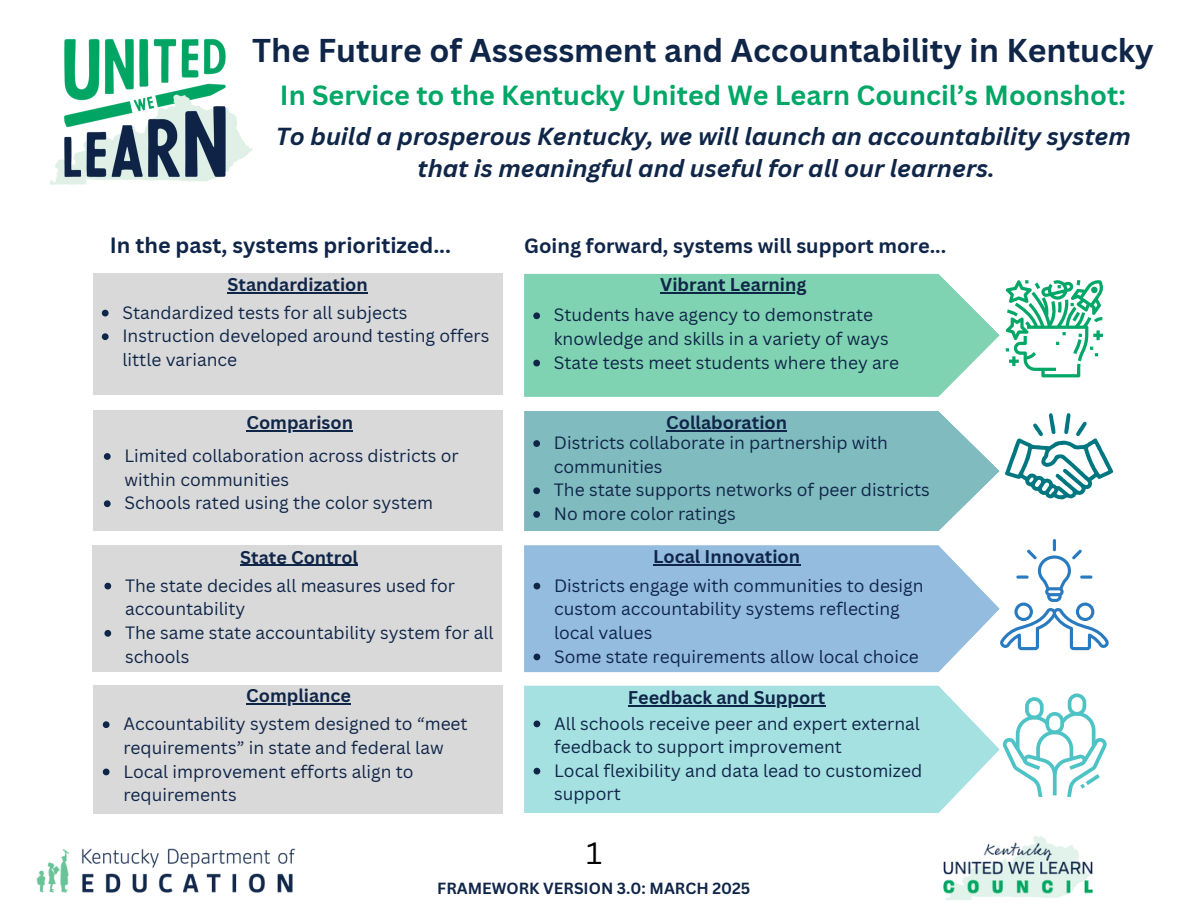
<style>
.page{position:relative;width:1188px;height:918px;background:#fff}
.page>*{position:absolute;margin:0;border:0;box-sizing:border-box;transform-origin:0 0}
.t1{font:700 32.1px "Canva Sans";color:#102649}
.t2{font:30px "Canva Sans";color:#000}
.t3{font:700 27px "Canva Sans";color:#00a766}
.t4{font:italic 700 24px/32.5px "Canva Sans";color:#102649;text-align:center}
.t5{font:700 21.45px "Canva Sans";color:#102649}
.t6{font:700 19.95px "Canva Sans";color:#102649}
.t7{font:700 18px "Canva Sans";color:#102649}
.t8{font:17.4px/23.7px "Canva Sans";color:#102649}
.t9{font:700 15.75px "Canva Sans";color:#102649}
</style>
<div class="page">
<img style="left:36px;top:848px;width:259px;height:45px">
<img style="left:943px;top:836px;width:150px;height:64px">
<img style="left:49px;top:39px;width:203px;height:146px">
<svg style="left:999px;top:539px;width:110px;height:111px"></svg>
<svg style="left:1003px;top:693px;width:103px;height:104px"></svg>
<svg style="left:1005px;top:413px;width:108px;height:87px"></svg>
<svg style="left:1006px;top:280px;width:97px;height:97px"></svg>
<div style="left:93px;top:274px;width:409px;height:121px;background:#d9d9d9"></div>
<hr style="left:228px;top:292px;width:140px;height:1px;background:#102649">
<svg style="left:102px;top:310px;width:7px;height:6px"></svg>
<svg style="left:102px;top:333px;width:7px;height:7px"></svg>
<svg style="left:524px;top:274px;width:475px;height:123px;background:#87d5b6"></svg>
<hr style="left:660px;top:292px;width:147px;height:1px;background:#102649">
<svg style="left:533px;top:312px;width:7px;height:7px"></svg>
<svg style="left:533px;top:360px;width:7px;height:6px"></svg>
<div style="left:93px;top:411px;width:409px;height:120px;background:#d9d9d9"></div>
<hr style="left:247px;top:430px;width:106px;height:1px;background:#102649">
<svg style="left:104px;top:453px;width:7px;height:7px"></svg>
<svg style="left:104px;top:500px;width:7px;height:7px"></svg>
<div style="left:524px;top:411px;width:475px;height:120px;background:#80bbbf"></div>
<hr style="left:666px;top:430px;width:121px;height:1px;background:#102649">
<svg style="left:533px;top:440px;width:7px;height:7px"></svg>
<svg style="left:533px;top:487px;width:7px;height:7px"></svg>
<svg style="left:533px;top:511px;width:7px;height:7px"></svg>
<div style="left:92px;top:546px;width:410px;height:126px;background:#d9d9d9"></div>
<hr style="left:240px;top:565px;width:118px;height:1px;background:#102649">
<svg style="left:104px;top:583px;width:7px;height:6px"></svg>
<svg style="left:104px;top:630px;width:7px;height:7px"></svg>
<div style="left:93px;top:685px;width:409px;height:129px;background:#d9d9d9"></div>
<hr style="left:246px;top:703px;width:105px;height:2px;background:#102649">
<svg style="left:103px;top:721px;width:7px;height:7px"></svg>
<svg style="left:103px;top:769px;width:7px;height:6px"></svg>
<div style="left:524px;top:546px;width:475px;height:126px;background:#94bcdf"></div>
<hr style="left:653px;top:564px;width:147px;height:1px;background:#102649">
<svg style="left:534px;top:583px;width:6px;height:6px"></svg>
<svg style="left:534px;top:654px;width:6px;height:6px"></svg>
<div style="left:524px;top:686px;width:475px;height:127px;background:#a6e1e2"></div>
<hr style="left:628px;top:705px;width:198px;height:2px;background:#102649">
<svg style="left:534px;top:721px;width:6px;height:6px"></svg>
<svg style="left:534px;top:768px;width:6px;height:7px"></svg>
<p class="t1" style="left:252px;top:28px;width:903px">The Future of Assessment and Accountability in Kentucky</p>
<p class="t3" style="left:280px;top:76px;width:848px">In Service to the Kentucky United We Learn Council’s Moonshot:</p>
<p class="t4" style="left:276px;top:119px;width:857px">To build a prosperous Kentucky, we will launch an accountability system that is meaningful and useful for all our learners.</p>
<p class="t5" style="left:110px;top:230px;width:343px">In the past, systems prioritized...</p>
<h4 class="t6" style="left:524px;top:231px;width:424px">Going forward, systems will support more...</h4>
<p class="t7" style="left:228px;top:272px;width:142px">Standardization</p>
<h1 class="t8" style="left:122px;top:300px;width:287px">Standardized tests for all subjects</h1>
<h2 class="t8" style="left:122px;top:324px;width:369px">Instruction developed around testing offers little variance</h2>
<h4 class="t7" style="left:247px;top:410px;width:108px">Comparison</h4>
<p class="t8" style="left:124px;top:443px;width:336px">Limited collaboration across districts or within communities</p>
<p class="t8" style="left:124px;top:491px;width:310px">Schools rated using the color system</p>
<h4 class="t7" style="left:240px;top:545px;width:119px">State Control</h4>
<p class="t8" style="left:125px;top:573px;width:332px">The state decides all measures used for accountability</p>
<p class="t8" style="left:125px;top:620px;width:370px">The same state accountability system for all schools</p>
<h4 class="t7" style="left:246px;top:683px;width:106px">Compliance</h4>
<p class="t8" style="left:123px;top:712px;width:346px">Accountability system designed to “meet requirements” in state and federal law</p>
<p class="t8" style="left:123px;top:759px;width:292px">Local improvement efforts align to requirements</p>
<p class="t7" style="left:660px;top:272px;width:148px">Vibrant Learning</p>
<h3 class="t8" style="left:554px;top:303px;width:336px">Students have agency to demonstrate knowledge and skills in a variety of ways</h3>
<h3 class="t8" style="left:554px;top:350px;width:347px">State tests meet students where they are</h3>
<h4 class="t7" style="left:666px;top:410px;width:122px">Collaboration</h4>
<p class="t8" style="left:554px;top:431px;width:336px">Districts collaborate in partnership with communities</p>
<p class="t8" style="left:554px;top:478px;width:378px">The state supports networks of peer districts</p>
<p class="t8" style="left:554px;top:501px;width:183px">No more color ratings</p>
<h4 class="t7" style="left:653px;top:544px;width:149px">Local Innovation</h4>
<p class="t8" style="left:554px;top:573px;width:371px">Districts engage with communities to design custom accountability systems reflecting local values</p>
<p class="t8" style="left:554px;top:644px;width:366px">Some state requirements allow local choice</p>
<p class="t7" style="left:628px;top:685px;width:199px">Feedback and Support</p>
<p class="t8" style="left:554px;top:711px;width:367px">All schools receive peer and expert external feedback to support improvement</p>
<h4 class="t8" style="left:554px;top:758px;width:370px">Local flexibility and data lead to customized support</h4>
<h2 class="t2" style="left:586px;top:831px;width:17px">1</h2>
<p class="t9" style="left:437px;top:877px;width:315px">FRAMEWORK VERSION 3.0: MARCH 2025</p>
</div>
